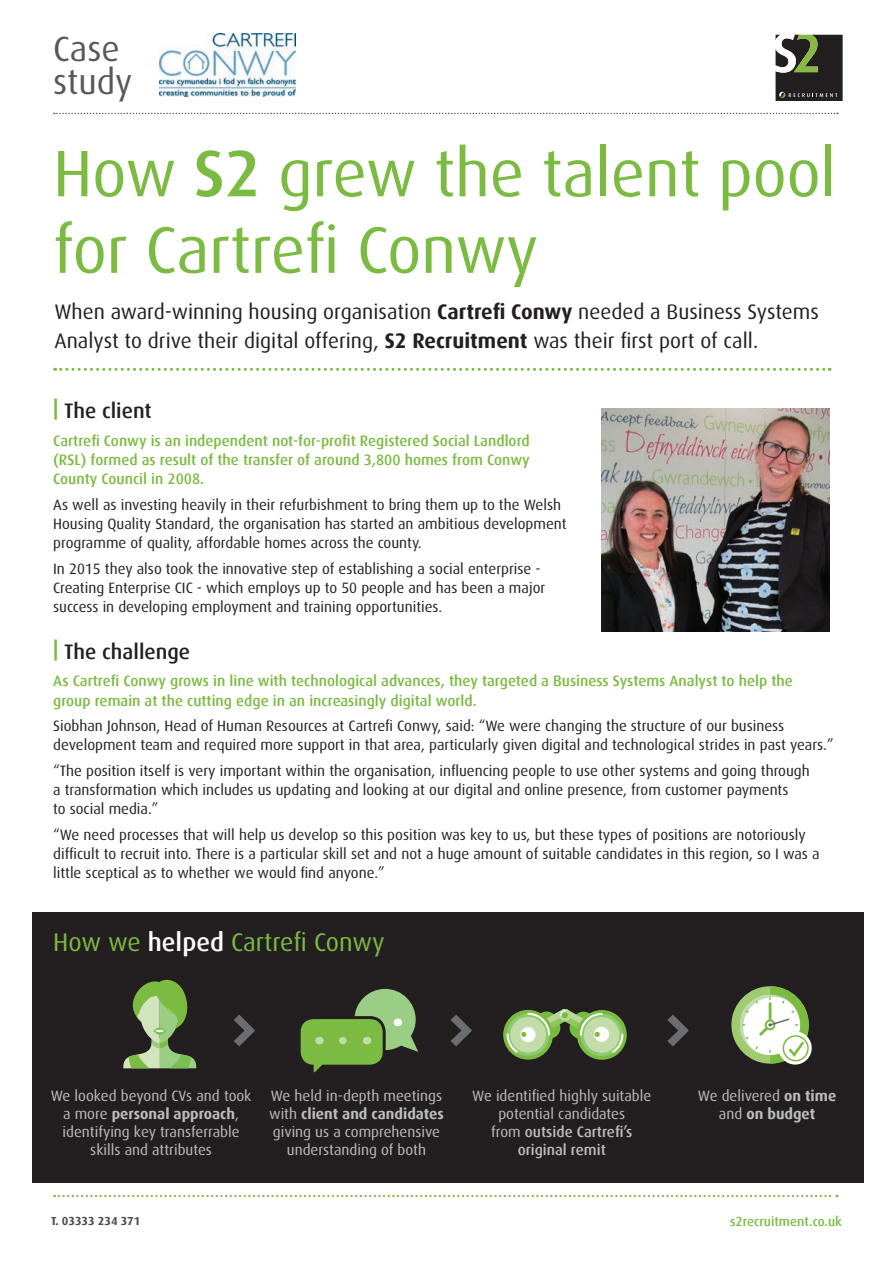
<style>
.page{position:relative;width:893px;height:1263px;background:#fff}
.page>*{position:absolute;margin:0;border:0;box-sizing:border-box;transform-origin:0 0}
.t1{font:65.85px/76.5px "Dax";letter-spacing:-.005em;color:#7cbb42}
.t2{font:34.95px/32.7px "Dax";color:#57585a}
.t3{font:25.5px "Dax";color:#7cbb42}
.t4{font:21px/28.5px "Dax";color:#231f20}
.t5{font:500 21px "Dax";color:#231f20}
.t6{font:15px/19.2px "Dax";color:#231f20}
.t7{font:500 15px/19.2px "Dax";color:#7cbb42;text-align:justify}
.t8{font:15px/18px "Dax";color:#bcbdc0;text-align:center}
.t9{font:500 13.05px "Dax";color:#7cbb42}
.t10{font:700 11.7px "Dax";color:#4b4c4d}
.s1{font-weight:500}
.s2{font-weight:700}
.s3{font-weight:700;color:#7cbb42}
.s4{font-weight:500;color:#fff}
</style>
<div class="page">
<svg style="left:776px;top:35px;width:66px;height:66px;background:#44453b"></svg>
<svg style="left:54px;top:113px;width:784px;height:1px"></svg>
<svg style="left:54px;top:1195px;width:784px;height:2px"></svg>
<img style="left:159px;top:33px;width:136px;height:64px">
<svg style="left:55px;top:368px;width:775px;height:3px"></svg>
<div style="left:32px;top:912px;width:831px;height:271px;background:#231f20"></div>
<svg style="left:123px;top:979px;width:73px;height:89px"></svg>
<svg style="left:300px;top:989px;width:118px;height:84px"></svg>
<div style="left:731px;top:986px;width:78px;height:77px;background:#a0cb70;border-radius:50%"></div>
<svg style="left:778px;top:1031px;width:34px;height:33px"></svg>
<svg style="left:740px;top:986px;width:69px;height:77px"></svg>
<div style="left:577px;top:1010px;width:50px;height:50px;border:7px solid #7cbb42;border-radius:50%"></div>
<svg style="left:503px;top:1009px;width:120px;height:51px"></svg>
<svg style="left:234px;top:1014px;width:21px;height:32px"></svg>
<svg style="left:451px;top:1015px;width:21px;height:31px"></svg>
<svg style="left:668px;top:1015px;width:20px;height:31px"></svg>
<img style="left:601px;top:408px;width:228px;height:224px">
<h2 class="t2" style="left:53px;top:33px;width:81px">Case study</h2>
<h1 class="t1" style="left:53px;top:136px;width:785px">How <span class="s1">S2</span> grew the talent pool for Cartrefi Conwy</h1>
<h3 class="t4" style="left:54px;top:298px;width:766px">When award-winning housing organisation <span class="s2">Cartrefi Conwy</span> needed a Business Systems<br>Analyst to drive their digital offering, <span class="s2">S2 Recruitment</span> was their first port of call.</h3>
<h3 class="t5" style="left:53px;top:399px;width:100px"><span class="s3">|</span> The client</h3>
<p class="t7" style="left:53px;top:431px;width:478px">Cartrefi Conwy is an independent not-for-profit Registered Social Landlord (RSL) formed as result of the transfer of around 3,800 homes from Conwy County Council in 2008.</p>
<p class="t6" style="left:53px;top:495px;width:515px">As well as investing heavily in their refurbishment to bring them up to the Welsh<br>Housing Quality Standard, the organisation has started an ambitious development programme of quality, affordable homes across the county.</p>
<p class="t6" style="left:53px;top:559px;width:494px">In 2015 they also took the innovative step of establishing a social enterprise -<br>Creating Enterprise CIC - which employs up to 50 people and has been a major success in developing employment and training opportunities.</p>
<h3 class="t5" style="left:53px;top:640px;width:139px"><span class="s3">|</span> The challenge</h3>
<p class="t7" style="left:53px;top:672px;width:741px">As Cartrefi Conwy grows in line with technological advances, they targeted a Business Systems Analyst to help the group remain at the cutting edge in an increasingly digital world.</p>
<p class="t6" style="left:53px;top:716px;width:782px">Siobhan Johnson, Head of Human Resources at Cartrefi Conwy, said: “We were changing the structure of our business development team and required more support in that area, particularly given digital and technological strides in past years.”</p>
<p class="t6" style="left:53px;top:761px;width:758px">“The position itself is very important within the organisation, influencing people to use other systems and going through a transformation which includes us updating and looking at our digital and online presence, from customer payments<br>to social media.”</p>
<p class="t6" style="left:53px;top:825px;width:768px">“We need processes that will help us develop so this position was key to us, but these types of positions are notoriously difficult to recruit into. There is a particular skill set and not a huge amount of suitable candidates in this region, so I was a little sceptical as to whether we would find anyone.”</p>
<h3 class="t3" style="left:53px;top:928px;width:333px">How we <span class="s4">helped</span> Cartrefi Conwy</h3>
<p class="t8" style="left:51px;top:1087px;width:202px">We looked beyond CVs and took a more <span class="s2">personal approach</span>, identifying key transferrable skills and attributes</p>
<p class="t8" style="left:269px;top:1087px;width:176px">We held in-depth meetings with <span class="s2">client and candidates </span>giving us a comprehensive understanding of both</p>
<p class="t8" style="left:472px;top:1087px;width:181px">We identified highly suitable potential candidates<br>from <span class="s1">outside Cartrefi’s original remit</span></p>
<p class="t8" style="left:698px;top:1087px;width:140px">We delivered <span class="s2">on time </span>and <span class="s2">on budget</span></p>
<p class="t10" style="left:51px;top:1214px;width:91px">T. 03333 234 371</p>
<p class="t9" style="left:730px;top:1214px;width:113px">s2recruitment.co.uk</p>
</div>
